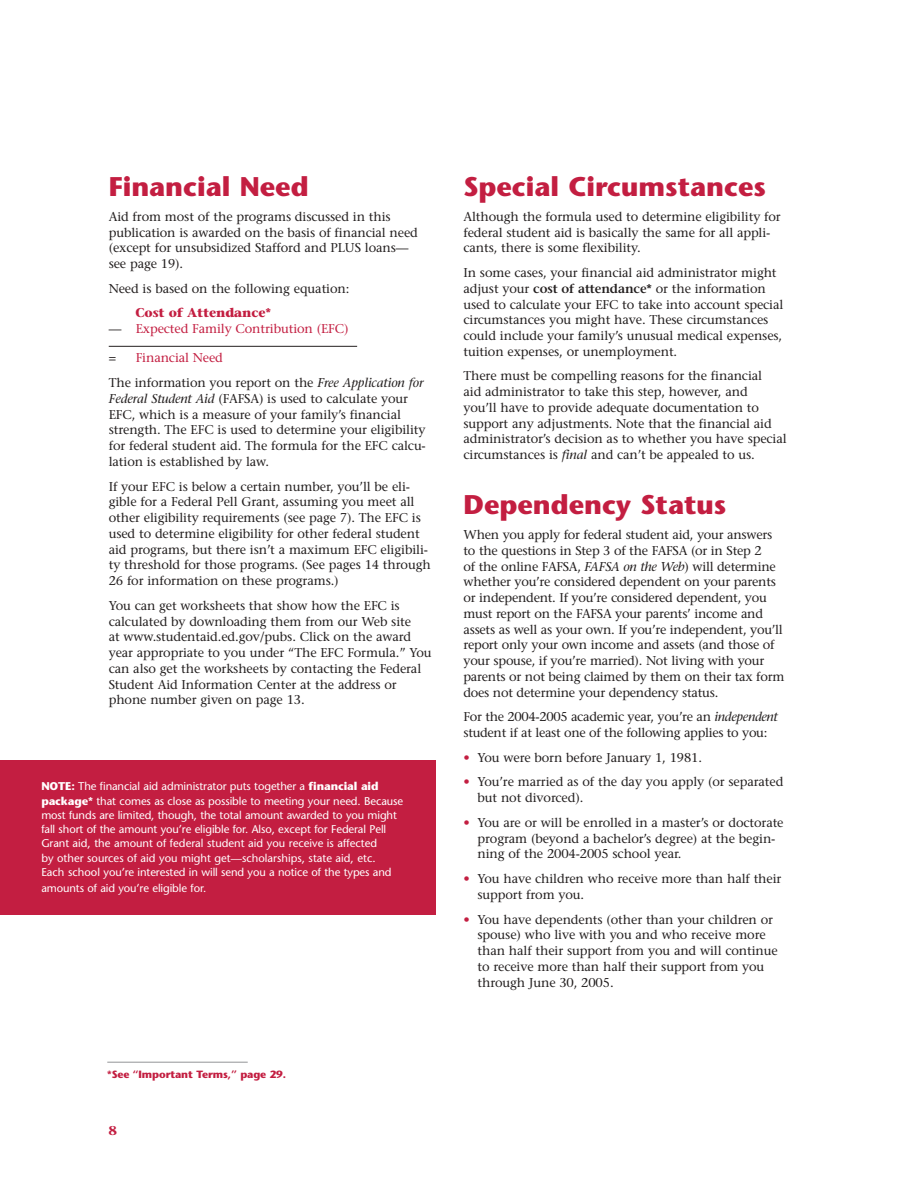
<style>
.page{position:relative;width:918px;height:1188px;background:#fff}
.page>*{position:absolute;margin:0;border:0;box-sizing:border-box;transform-origin:0 0}
.t1{font:700 27px "Stone Sans";color:#c31e41}
.t2{font:12.75px/15.8px "Stone Serif";letter-spacing:-.01em;color:#231f1f}
.t3{font:12.75px "Stone Serif";letter-spacing:-.01em;color:#c31e41}
.t4{font:700 12.75px "Stone Serif";letter-spacing:-.01em;color:#c31e41}
.t5{font:11.25px/14.2px "Stone Sans";letter-spacing:-.01em;color:#fff}
.t6{font:700 10.5px "Stone Sans";letter-spacing:-.01em;color:#c31e41}
.s1{color:#231f1f}
.s2{color:#c31e41}
.s3{font-style:italic}
.s4{font-weight:700}
.s5{font-weight:600}
</style>
<div class="page">
<div style="left:0;top:760px;width:436px;height:154px;background:#c31e41"></div>
<hr style="left:109px;top:346px;width:248px;height:1px;background:#231f1f">
<hr style="left:107px;top:1062px;width:141px;height:1px;background:#939497">
<h1 class="t1" style="left:109px;top:176px;width:202px">Financial Need</h1>
<p class="t2" style="left:109px;top:210px;width:311px">Aid from most of the programs discussed in this publication is awarded on the basis of financial need (except for unsubsidized Stafford and PLUS loans— see page 19).</p>
<p class="t2" style="left:109px;top:282px;width:242px">Need is based on the following equation:</p>
<p class="t4" style="left:136px;top:308px;width:137px">Cost of Attendance*</p>
<p class="t3" style="left:109px;top:324px;width:241px"><span class="s1">—</span> Expected Family Contribution (EFC)</p>
<p class="t2" style="left:109px;top:351px;width:9px">=</p>
<p class="t2" style="left:109px;top:347px;width:316px;line-height:24.8px;text-indent:27px"><span class="s2">Financial Need<br></span>The information you report on the <span class="s3">Free Application for</span></p>
<p class="t2" style="left:109px;top:392px;width:319px"><span class="s3">Federal Student Aid</span> (FAFSA) is used to calculate your EFC, which is a measure of your family’s financial strength. The EFC is used to determine your eligibility for federal student aid. The formula for the EFC calcu&shy;lation is established by law.</p>
<p class="t2" style="left:109px;top:480px;width:324px">If your EFC is below a certain number, you’ll be eli&shy;gible for a Federal Pell Grant, assuming you meet all other eligibility requirements (see page 7). The EFC is used to determine eligibility for other federal student aid programs, but there isn’t a maximum EFC eligibili&shy;ty threshold for those programs. (See pages 14 through 26 for information on these programs.)</p>
<p class="t2" style="left:109px;top:599px;width:324px">You can get worksheets that show how the EFC is calculated by downloading them from our Web site<br>at www.studentaid.ed.gov/pubs. Click on the award year appropriate to you under “The EFC Formula.” You can also get the worksheets by contacting the Federal Student Aid Information Center at the address or phone number given on page 13.</p>
<p class="t5" style="left:41px;top:780px;width:363px"><span class="s4">NOTE:</span> The financial aid administrator puts together a <span class="s4">financial aid package*</span> that comes as close as possible to meeting your need. Because most funds are limited, though, the total amount awarded to you might fall short of the amount you’re eligible for. Also, except for Federal Pell Grant aid, the amount of federal student aid you receive is affected<br>by other sources of aid you might get—scholarships, state aid, etc.<br>Each school you’re interested in will send you a notice of the types and</p>
<p class="t5" style="left:41px;top:882px;width:166px">amounts of aid you’re eligible for.</p>
<p class="t6" style="left:107px;top:1070px;width:180px">*See “Important Terms,” page 29.</p>
<p class="t4" style="left:109px;top:1126px;width:10px">8</p>
<h1 class="t1" style="left:464px;top:176px;width:304px">Special Circumstances</h1>
<p class="t2" style="left:464px;top:210px;width:319px">Although the formula used to determine eligibility for federal student aid is basically the same for all appli&shy;cants, there is some flexibility.</p>
<p class="t2" style="left:464px;top:266px;width:321px">In some cases, your financial aid administrator might adjust your <span class="s5">cost of attendance*</span> or the information used to calculate your EFC to take into account special circumstances you might have. These circumstances could include your family’s unusual medical expenses, tuition expenses, or unemployment.</p>
<p class="t2" style="left:464px;top:370px;width:325px">There must be compelling reasons for the financial<br>aid administrator to take this step, however, and<br>you’ll have to provide adequate documentation to support any adjustments. Note that the financial aid administrator’s decision as to whether you have special circumstances is <span class="s3">final</span> and can’t be appealed to us.</p>
<h1 class="t1" style="left:464px;top:495px;width:264px">Dependency Status</h1>
<p class="t2" style="left:464px;top:528px;width:322px">When you apply for federal student aid, your answers to the questions in Step 3 of the FAFSA (or in Step 2<br>of the online FAFSA, <span class="s3">FAFSA on the Web</span>) will determine whether you’re considered dependent on your parents or independent. If you’re considered dependent, you must report on the FAFSA your parents’ income and assets as well as your own. If you’re independent, you’ll report only your own income and assets (and those of your spouse, if you’re married). Not living with your parents or not being claimed by them on their tax form does not determine your dependency status.</p>
<p class="t2" style="left:464px;top:710px;width:316px">For the 2004-2005 academic year, you’re an <span class="s3">independent </span>student if at least one of the following applies to you:</p>
<p class="t2" style="left:464px;top:751px;width:240px"><span class="s2">•</span> You were born before January 1, 1981.</p>
<p class="t2" style="left:478px;top:776px;width:307px;text-indent:-14px"><span class="s2">•</span> You’re married as of the day you apply (or separated but not divorced).</p>
<p class="t2" style="left:478px;top:816px;width:308px;text-indent:-14px"><span class="s2">•</span> You are or will be enrolled in a master’s or doctorate program (beyond a bachelor’s degree) at the begin&shy;ning of the 2004-2005 school year.</p>
<p class="t2" style="left:478px;top:872px;width:305px;text-indent:-14px"><span class="s2">•</span> You have children who receive more than half their support from you.</p>
<p class="t2" style="left:478px;top:913px;width:302px;text-indent:-14px"><span class="s2">•</span> You have dependents (other than your children or spouse) who live with you and who receive more than half their support from you and will continue to receive more than half their support from you through June 30, 2005.</p>
</div>
